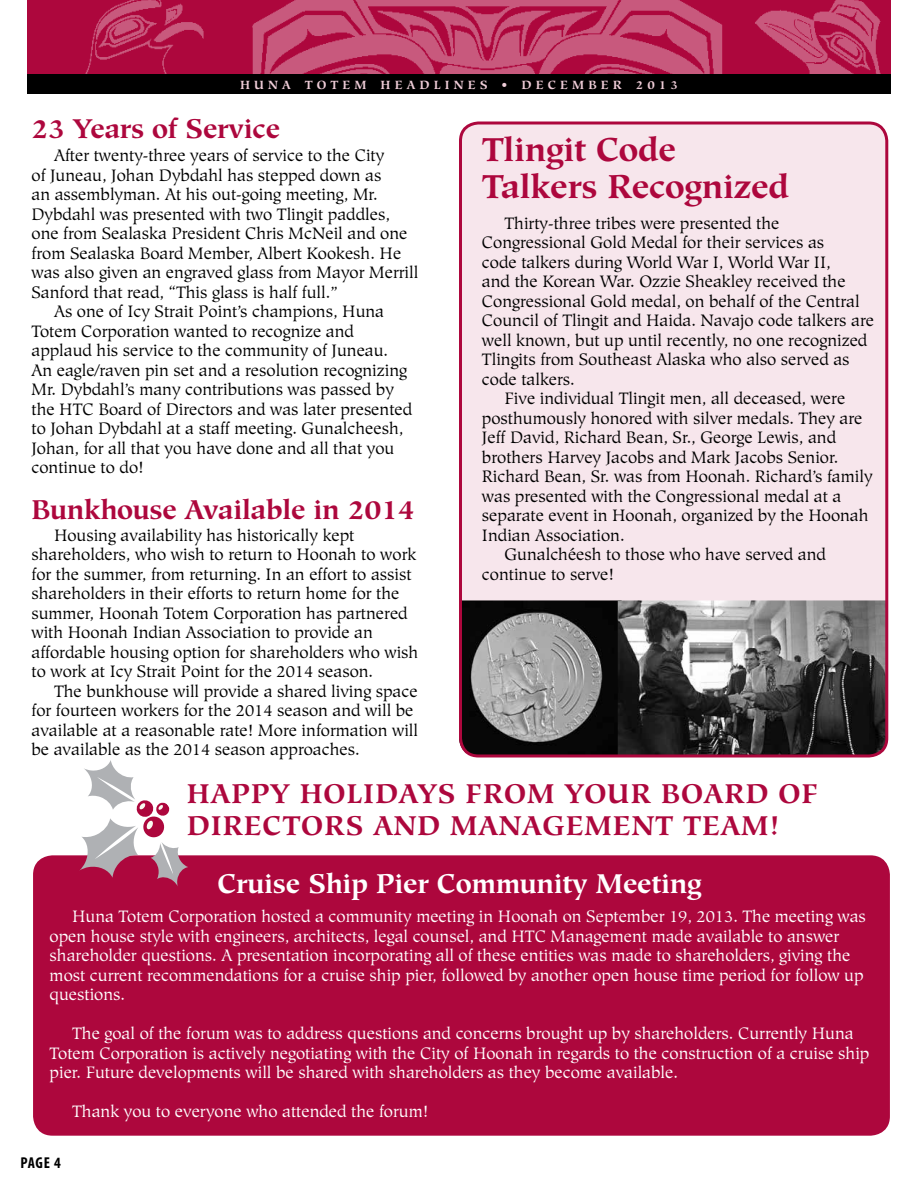
<style>
.page{position:relative;width:918px;height:1188px;background:#fff}
.page>*{position:absolute;margin:0;border:0;box-sizing:border-box;transform-origin:0 0}
.t1{font:700 33px/37.5px "Hiroshige";letter-spacing:-.01em;color:#ad073d}
.t2{font:700 27px/32.4px "Hiroshige";letter-spacing:.03em;color:#ad073d}
.t3{font:700 27px "Hiroshige";letter-spacing:-.01em;color:#fff}
.t4{font:700 27px "Hiroshige";letter-spacing:-.01em;color:#ad073d}
.t5{font:16.5px/19.5px "Hiroshige";color:#000}
.t6{font:16.5px/19.5px "Hiroshige";color:#fff}
.t7{font:700 condensed 15.75px "Myriad Pro";color:#000}
.t8{font:700 11.85px "Hiroshige";letter-spacing:.35em;color:#efcdd8}
</style>
<div class="page">
<div style="left:460px;top:123px;width:427px;height:633px;background:#f7e6ec;border-radius:18px"></div>
<img style="left:463px;top:600px;width:155px;height:154px">
<img style="left:618px;top:600px;width:269px;height:154px">
<div style="left:459px;top:122px;width:429px;height:636px;border:3px solid #ad073d;border-radius:18px"></div>
<div style="left:35px;top:857px;width:853px;height:277px;background:#ad073d;border-radius:18px"></div>
<div style="left:33px;top:855px;width:857px;height:281px;border:3px solid #ad073d;border-radius:18px"></div>
<svg style="left:79px;top:760px;width:109px;height:126px"></svg>
<img style="left:27px;top:0;width:864px;height:74px">
<div style="left:27px;top:74px;width:864px;height:20px;background:#000"></div>
<p class="t8" style="left:240px;top:77px;width:439px">HUNA TOTEM HEADLINES • DECEMBER 2013</p>
<h2 class="t2" style="left:32px;top:113px;width:250px">23 YEARS OF SERVICE</h2>
<p class="t5" style="left:54px;top:146px;width:332px">After twenty-three years of service to the City</p>
<p class="t5" style="left:31px;top:165px;width:351px">of Juneau, Johan Dybdahl has stepped down as</p>
<p class="t5" style="left:31px;top:185px;width:348px">an assemblyman. At his out-going meeting, Mr.</p>
<p class="t5" style="left:31px;top:204px;width:360px">Dybdahl was presented with two Tlingit paddles,</p>
<p class="t5" style="left:31px;top:224px;width:377px">one from Sealaska President Chris McNeil and one</p>
<p class="t5" style="left:31px;top:243px;width:371px">from Sealaska Board Member, Albert Kookesh. He</p>
<p class="t5" style="left:31px;top:263px;width:388px">was also given an engraved glass from Mayor Merrill</p>
<p class="t5" style="left:31px;top:282px;width:308px">Sanford that read, “This glass is half full.”</p>
<p class="t5" style="left:54px;top:302px;width:332px">As one of Icy Strait Point’s champions, Huna</p>
<p class="t5" style="left:31px;top:321px;width:324px">Totem Corporation wanted to recognize and</p>
<p class="t5" style="left:31px;top:341px;width:358px">applaud his service to the community of Juneau.</p>
<p class="t5" style="left:31px;top:360px;width:377px">An eagle/raven pin set and a resolution recognizing</p>
<p class="t5" style="left:31px;top:380px;width:364px">Mr. Dybdahl’s many contributions was passed by</p>
<p class="t5" style="left:31px;top:399px;width:382px">the HTC Board of Directors and was later presented</p>
<p class="t5" style="left:31px;top:419px;width:373px">to Johan Dybdahl at a staff meeting. Gunalcheesh,</p>
<p class="t5" style="left:31px;top:439px;width:364px">Johan, for all that you have done and all that you</p>
<p class="t5" style="left:31px;top:458px;width:114px">continue to do!</p>
<h2 class="t4" style="left:32px;top:493px;width:385px">BUNKHOUSE AVAILABLE IN 2014</h2>
<p class="t5" style="left:31px;top:525px;width:388px;text-indent:23px">Housing availability has historically kept shareholders, who wish to return to Hoonah to work for the summer, from returning. In an effort to assist shareholders in their efforts to return home for the summer, Hoonah Totem Corporation has partnered with Hoonah Indian Association to provide an affordable housing option for shareholders who wish to work at Icy Strait Point for the 2014 season.</p>
<p class="t5" style="left:31px;top:681px;width:388px;text-indent:23px">The bunkhouse will provide a shared living space for fourteen workers for the 2014 season and will be available at a reasonable rate! More information will be available as the 2014 season approaches.</p>
<h1 class="t1" style="left:482px;top:131px;width:309px">TLINGIT CODE<br>TALKERS RECOGNIZED</h1>
<p class="t5" style="left:504px;top:213px;width:277px">Thirty-three tribes were presented the</p>
<p class="t5" style="left:482px;top:233px;width:344px">Congressional Gold Medal for their services as</p>
<p class="t5" style="left:482px;top:252px;width:350px">code talkers during World War I, World War II ,</p>
<p class="t5" style="left:482px;top:272px;width:365px">and the Korean War. Ozzie Sheakley received the</p>
<p class="t5" style="left:482px;top:291px;width:379px">Congressional Gold medal, on behalf of the Central</p>
<p class="t5" style="left:482px;top:311px;width:394px">Council of Tlingit and Haida. Navajo code talkers are</p>
<p class="t5" style="left:482px;top:330px;width:387px">well known, but up until recently, no one recognized</p>
<p class="t5" style="left:482px;top:350px;width:369px">Tlingits from Southeast Alaska who also served as</p>
<p class="t5" style="left:482px;top:369px;width:94px">code talkers.</p>
<p class="t5" style="left:504px;top:389px;width:342px">Five individual Tlingit men, all deceased, were</p>
<p class="t5" style="left:482px;top:408px;width:382px">posthumously honored with silver medals. They are</p>
<p class="t5" style="left:482px;top:428px;width:356px">Jeff David, Richard Bean, Sr., George Lewis, and</p>
<p class="t5" style="left:482px;top:447px;width:358px">brothers Harvey Jacobs and Mark Jacobs Senior.</p>
<p class="t5" style="left:482px;top:467px;width:392px">Richard Bean, Sr. was from Hoonah. Richard’s family</p>
<p class="t5" style="left:482px;top:487px;width:361px">was presented with the Congressional medal at a</p>
<p class="t5" style="left:482px;top:506px;width:388px">separate event in Hoonah, organized by the Hoonah</p>
<p class="t5" style="left:482px;top:526px;width:144px">Indian Association.</p>
<p class="t5" style="left:504px;top:545px;width:323px">Gunalchéesh to those who have served and</p>
<p class="t5" style="left:482px;top:565px;width:134px">continue to serve!</p>
<h2 class="t2" style="left:187px;top:777px;width:633px">HAPPY HOLIDAYS FROM YOUR BOARD OF<br>DIRECTORS AND</h2>
<h2 class="t2" style="left:450px;top:810px;width:331px">MANAG EMENT TEAM!</h2>
<h2 class="t3" style="left:218px;top:867px;width:486px">CRUISE SHIP PIER COMMUNITY MEETING</h2>
<p class="t6" style="left:50px;top:907px;width:818px;text-indent:23px">Huna Totem Corporation hosted a community meeting in Hoonah on September 19, 2013. The meeting was open house style with engineers, architects, legal counsel, and HTC Management made available to answer shareholder questions. A presentation incorporating all of these entities was made to shareholders, giving the most current recommendations for a cruise ship pier, followed by another open house time period for follow up questions.</p>
<p class="t6" style="left:50px;top:1024px;width:821px;text-indent:23px">The goal of the forum was to address questions and concerns brought up by shareholders. Currently Huna<br>Totem Corporation is actively negotiating with the City of Hoonah in regards to the construction of a cruise ship pier. Future developments will be shared with shareholders as they become available.</p>
<p class="t6" style="left:72px;top:1102px;width:358px">Thank you to everyone who attended the forum!</p>
<p class="t7" style="left:20px;top:1154px;width:42px">page 4</p>
</div>
